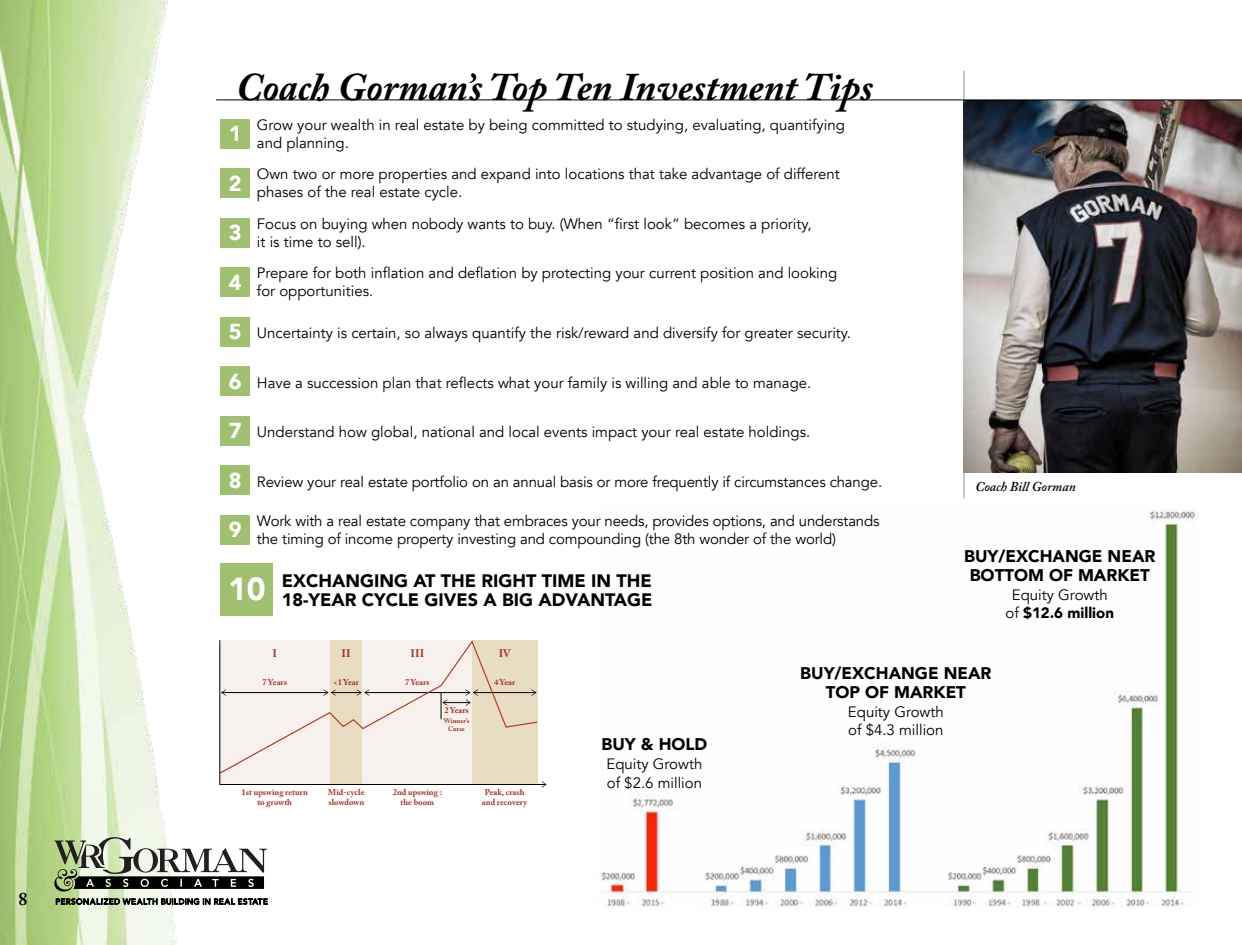
<style>
.page{position:relative;width:1242px;height:945px;background:#fff}
.page>*{position:absolute;margin:0;border:0;box-sizing:border-box;transform-origin:0 0}
.t1{font:italic 700 39px "Adobe Caslon Pro";color:#000}
.t2{font:900 31.8px "Avenir";color:#fff}
.t3{font:900 21.6px "Avenir";color:#fff}
.t4{font:900 18px/19.5px "Avenir";color:#000}
.t5{font:700 18px "Adobe Caslon Pro";color:#000}
.t6{font:900 16.8px/18.8px "Avenir";color:#000}
.t7{font:15px/18px "Avenir";color:#000}
.t8{font:italic 600 13.5px "Adobe Caslon Pro";color:#000}
.t9{font:700 10.95px "Adobe Caslon Pro";letter-spacing:.01em;color:#a53223}
.t10{font:700 8.55px/9.8px "Adobe Caslon Pro";color:#a53223;text-align:center}
.t11{font:700 6.75px/7.9px "Adobe Caslon Pro";color:#a53223;text-align:center}
.s1{font-weight:900;font-size:21.6px;color:#fff}
.s2{font-weight:900}
</style>
<div class="page">
<img style="left:0;top:0;width:1242px;height:945px">
<img style="left:594px;top:502px;width:604px;height:407px">
<div style="left:220px;top:640px;width:110px;height:144px;background:#f6f1ed"></div>
<div style="left:330px;top:640px;width:33px;height:144px;background:#e7ddc2"></div>
<div style="left:363px;top:640px;width:109px;height:144px;background:#f6f1ed"></div>
<div style="left:472px;top:640px;width:65px;height:144px;background:#e7ddc2"></div>
<svg style="left:219px;top:639px;width:320px;height:136px"></svg>
<hr style="left:220px;top:784px;width:326px;height:1px;background:#000">
<svg style="left:542px;top:781px;width:4px;height:7px"></svg>
<hr style="left:220px;top:640px;width:1px;height:144px;background:#000">
<div style="left:220px;top:563px;width:53px;height:53px;background:#9fc06f"></div>
<hr style="left:964px;top:71px;width:1px;height:427px;background:#939598">
<div style="left:220px;top:119px;width:30px;height:30px;background:#9fc06f"></div>
<div style="left:220px;top:169px;width:30px;height:29px;background:#9fc06f"></div>
<div style="left:220px;top:218px;width:30px;height:30px;background:#9fc06f"></div>
<div style="left:220px;top:268px;width:30px;height:29px;background:#9fc06f"></div>
<div style="left:220px;top:317px;width:30px;height:30px;background:#9fc06f"></div>
<div style="left:220px;top:367px;width:30px;height:29px;background:#9fc06f"></div>
<div style="left:220px;top:416px;width:30px;height:30px;background:#9fc06f"></div>
<div style="left:220px;top:466px;width:30px;height:29px;background:#9fc06f"></div>
<div style="left:220px;top:515px;width:30px;height:30px;background:#9fc06f"></div>
<svg style="left:56px;top:897px;width:212px;height:9px"></svg>
<svg style="left:54px;top:837px;width:213px;height:54px"></svg>
<img style="left:964px;top:101px;width:278px;height:371px">
<hr style="left:216px;top:100px;width:1026px;height:1px;background:#000">
<p class="t5" style="left:18px;top:888px;width:10px">8</p>
<h1 class="t1" style="left:236px;top:63px;width:639px">Coach Gorman’s Top Ten Investment Tips</h1>
<h3 class="t3" style="left:229px;top:115px;width:14px">1</h3>
<p class="t7" style="left:257px;top:116px;width:589px">Grow your wealth in real estate by being committed to studying, evaluating, quantifying and planning.</p>
<h3 class="t3" style="left:229px;top:164px;width:14px">2</h3>
<p class="t7" style="left:257px;top:165px;width:585px">Own two or more properties and expand into locations that take advantage of different phases of the real estate cycle.</p>
<h3 class="t3" style="left:229px;top:214px;width:14px">3</h3>
<p class="t7" style="left:257px;top:215px;width:556px">Focus on buying when nobody wants to buy. (When “first look” becomes a priority, it is time to sell).</p>
<h3 class="t3" style="left:229px;top:263px;width:14px">4</h3>
<p class="t7" style="left:257px;top:264px;width:582px">Prepare for both inflation and deflation by protecting your current position and looking for opportunities.</p>
<p class="t7" style="left:229px;top:324px;width:624px"><span class="s1">5</span> Uncertainty is certain, so always quantify the risk/reward and diversify for greater security.</p>
<p class="t7" style="left:229px;top:374px;width:584px"><span class="s1">6</span> Have a succession plan that reflects what your family is willing and able to manage.</p>
<p class="t7" style="left:229px;top:423px;width:583px"><span class="s1">7</span> Understand how global, national and local events impact your real estate holdings.</p>
<p class="t7" style="left:229px;top:473px;width:655px"><span class="s1">8</span> Review your real estate portfolio on an annual basis or more frequently if circumstances change.</p>
<h3 class="t3" style="left:229px;top:511px;width:14px">9</h3>
<p class="t7" style="left:257px;top:512px;width:624px">Work with a real estate company that embraces your needs, provides options, and understands the timing of income property investing and compounding (the 8th wonder of the world)</p>
<h2 class="t2" style="left:228px;top:561px;width:39px">10</h2>
<p class="t4" style="left:282px;top:570px;width:371px;text-indent:64px">NGING AT TH E RIGHT TIME IN TH E<br>18-YEAR CYC</p>
<p class="t4" style="left:282px;top:570px;width:39px">EXCHA</p>
<p class="t4" style="left:398px;top:590px;width:256px">LE GIVES A BIG ADVANTAGE</p>
<p class="t8" style="left:976px;top:479px;width:102px">Coach Bill Gorman</p>
<p class="t6" style="left:964px;top:546px;width:78px">BUY/EXCHA</p>
<p class="t6" style="left:1065px;top:546px;width:80px">NGE NEAR</p>
<p class="t6" style="left:970px;top:565px;width:24px">BOTTO</p>
<p class="t6" style="left:1028px;top:565px;width:79px">M OF MARK</p>
<p class="t6" style="left:1130px;top:565px;width:22px">ET</p>
<p class="t7" style="left:1006px;top:585px;width:110px;line-height:18.8px;text-align:center">Equity Growth of <span class="s2">$12.6 MILLION</span></p>
<p class="t9" style="left:272px;top:647px;width:6px">I</p>
<p class="t10" style="left:262px;top:677px;width:26px">7 Years</p>
<p class="t9" style="left:342px;top:647px;width:11px">II</p>
<p class="t10" style="left:334px;top:677px;width:27px">&lt;1 Year</p>
<p class="t10" style="left:242px;top:787px;width:68px">1st upswing return to growth</p>
<p class="t10" style="left:328px;top:787px;width:38px;text-align:left">Mid-cycle slowdown</p>
<p class="t9" style="left:410px;top:647px;width:15px">III</p>
<p class="t10" style="left:405px;top:677px;width:26px">7 Years</p>
<p class="t10" style="left:444px;top:705px;width:26px">2 Years</p>
<p class="t11" style="left:444px;top:717px;width:27px">Winner’s<br>Curse</p>
<p class="t9" style="left:499px;top:647px;width:14px">IV</p>
<p class="t10" style="left:494px;top:677px;width:23px">4 Year</p>
<p class="t10" style="left:393px;top:787px;width:51px">2nd upswing : the boom</p>
<p class="t10" style="left:482px;top:787px;width:47px">Peak, crash and recovery</p>
<p class="t6" style="left:602px;top:735px;width:107px">BUY &amp; HOLD</p>
<p class="t7" style="left:607px;top:755px;width:97px;line-height:18.8px">Equity Growth of $2.6 million</p>
<p class="t6" style="left:800px;top:664px;width:78px">BUY/EXCHA</p>
<p class="t6" style="left:826px;top:664px;width:155px;text-indent:75px">NGE NEAR<br>TOP OF MARK</p>
<p class="t6" style="left:946px;top:682px;width:22px">ET</p>
<p class="t7" style="left:848px;top:702px;width:97px;line-height:18.8px">Equity Growth of $4.3 million</p>
</div>
